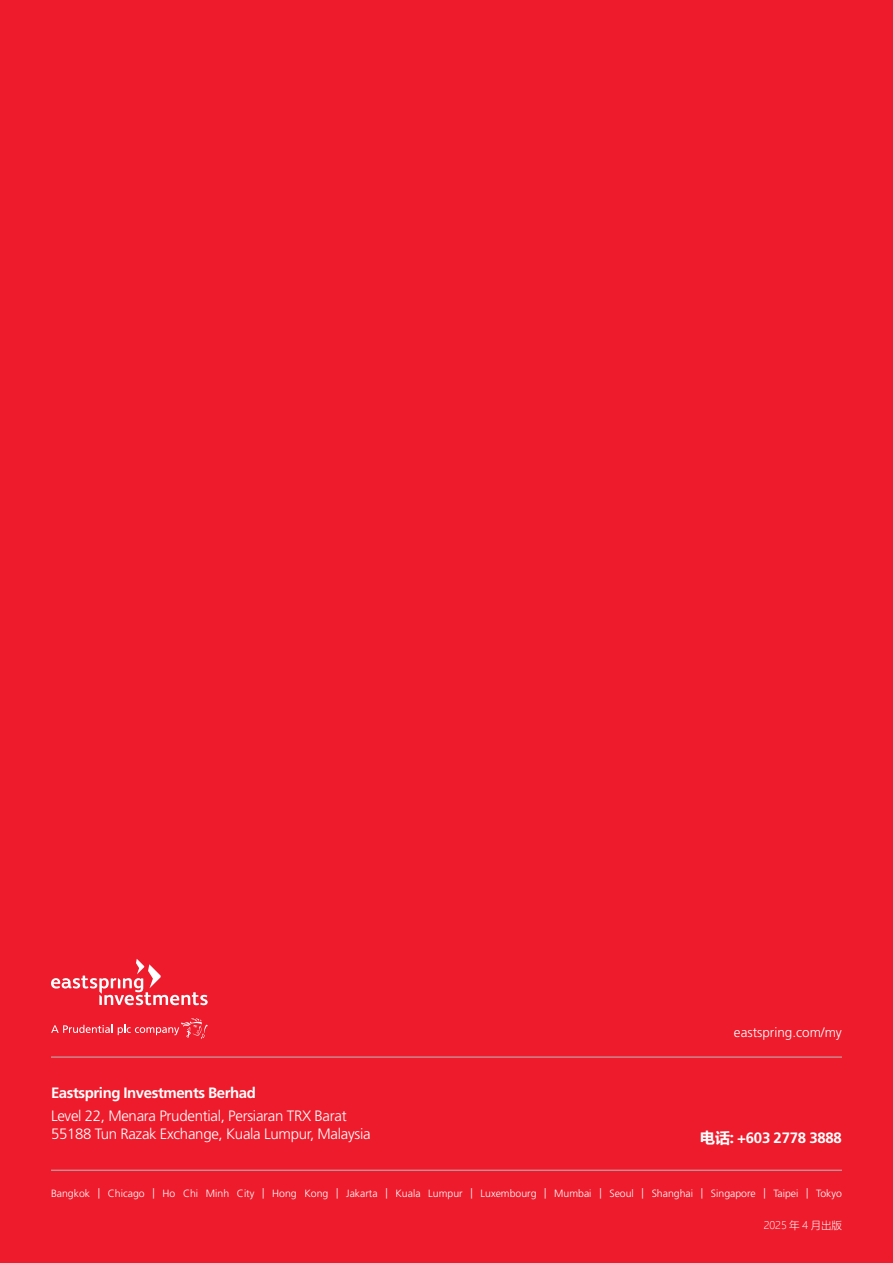
<style>
.page{position:relative;width:893px;height:1263px;background:#ee1b2c}
.page>*{position:absolute;margin:0;border:0;box-sizing:border-box;transform-origin:0 0}
.t1{font:300 15px/18px "Frutiger LT Std";letter-spacing:-.02em;color:#fff}
.t2{font:700 15px "Frutiger LT Std";letter-spacing:-.03em;color:#fff}
.t3{font:300 13.5px "Frutiger LT Std";color:#fff}
.t4{font:300 10.5px "Frutiger LT Std";color:#fff}
.t5{font:300 10.5px "Microsoft Ya Hei";letter-spacing:-.01em;color:#fff}
.s1{font-family:"Microsoft Ya Hei"}
</style>
<div class="page">
<hr style="left:51px;top:1057px;width:791px;height:1px;background:#babbbe">
<hr style="left:51px;top:1170px;width:791px;height:1px;background:#babbbe">
<svg style="left:51px;top:959px;width:157px;height:46px"></svg>
<svg style="left:51px;top:1025px;width:61px;height:8px"></svg>
<svg style="left:118px;top:1018px;width:90px;height:21px"></svg>
<h1 class="t2" style="left:51px;top:1084px;width:206px">Eastspring Investments Berhad</h1>
<h1 class="t1" style="left:51px;top:1107px;width:321px">Level 22, Menara Prudential, Persiaran TRX Barat<br>55188 Tun Razak Exchange, Kuala Lumpur, Malaysia</h1>
<p class="t3" style="left:734px;top:1025px;width:109px">eastspring.com/my</p>
<h1 class="t2" style="left:700px;top:1129px;width:143px"><span class="s1">电话:</span> +603 2778 3888</h1>
<p class="t4" style="left:51px;top:1187px;width:792px">Bangkok | Chicago | Ho Chi Minh City | Hong Kong | Jakarta | Kuala Lumpur | Luxembourg | Mumbai | Seoul | Shanghai | Singapore | Taipei | Tokyo</p>
<p class="t5" style="left:764px;top:1218px;width:80px">2025 年 4 月出版</p>
</div>
